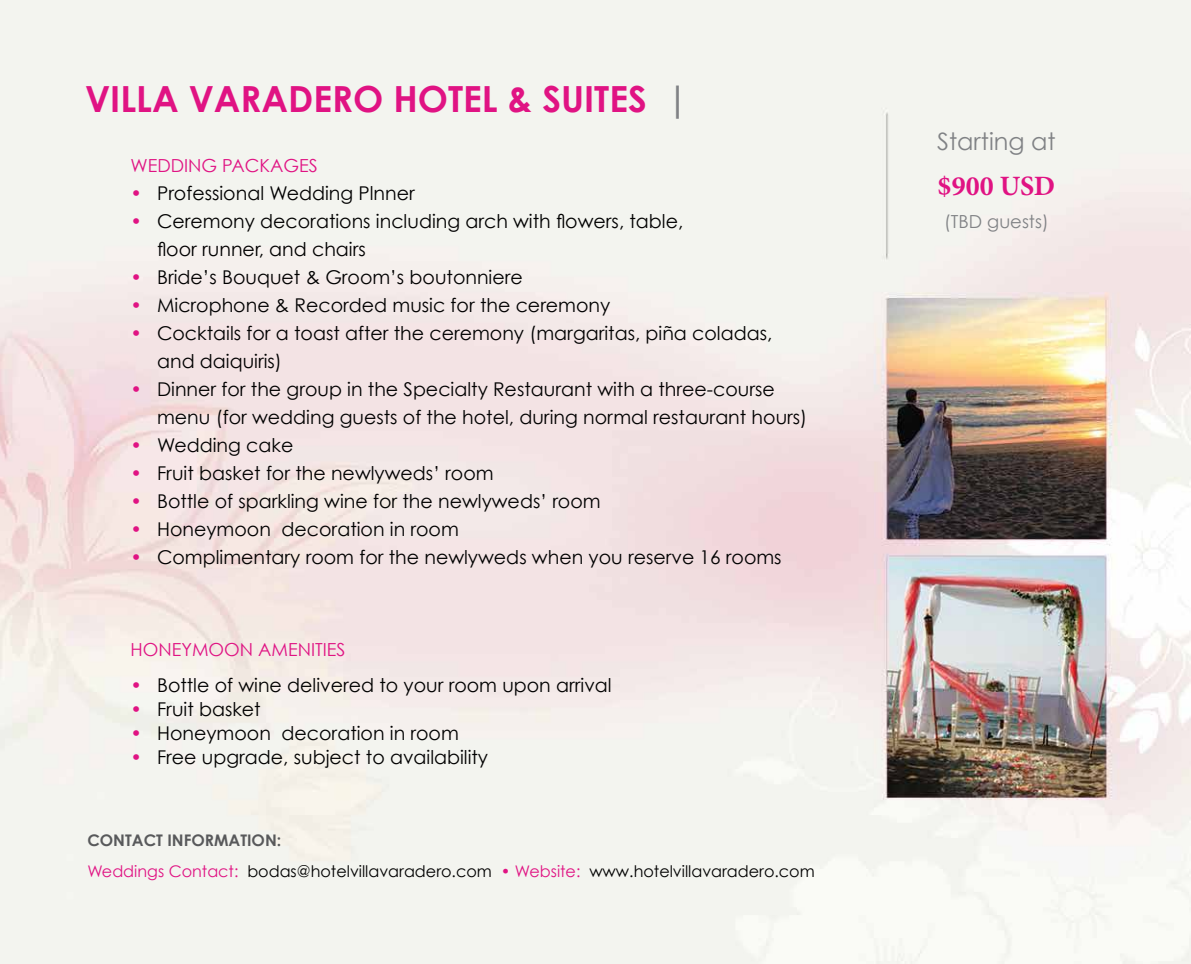
<style>
.page{position:relative;width:1191px;height:964px;background:#fff}
.page>*{position:absolute;margin:0;border:0;box-sizing:border-box;transform-origin:0 0}
.t1{font:700 36px "Century Gothic";color:#e01383}
.t2{font:700 28px "Minion Pro";color:#e01383}
.t3{font:24px "Century Gothic";color:#808285}
.t4{font:19px/28px "Century Gothic";color:#000}
.t5{font:18px "Century Gothic";color:#e01383}
.t6{font:18px "Century Gothic";color:#808285}
.t7{font:16px/30.6px "Century Gothic";color:#000}
.s1{color:#808285}
.s2{color:#e01383}
.s3{font-weight:700;color:#58595b}
</style>
<div class="page">
<img style="left:0;top:0;width:1191px;height:964px">
<h1 class="t1" style="left:85px;top:76px;width:605px">VILLA VARADERO HOTEL &amp; SUITES <span class="s1">|</span></h1>
<p class="t5" style="left:130px;top:155px;width:189px">WEDDING PACKAGES</p>
<p class="t4" style="left:130px;top:179px;width:286px"><span class="s2">•</span> Professional Wedding Plnner</p>
<p class="t4" style="left:157px;top:207px;width:528px;text-indent:-27px"><span class="s2">•</span> Ceremony decorations including arch with flowers, table, floor runner, and chairs</p>
<p class="t4" style="left:130px;top:263px;width:394px"><span class="s2">•</span> Bride’s Bouquet &amp; Groom’s boutonniere</p>
<p class="t4" style="left:130px;top:291px;width:481px"><span class="s2">•</span> Microphone &amp; Recorded music for the ceremony</p>
<p class="t4" style="left:157px;top:319px;width:617px;text-indent:-27px"><span class="s2">•</span> Cocktails for a toast after the ceremony (margaritas, piña coladas, and daiquiris)</p>
<p class="t4" style="left:157px;top:375px;width:652px;text-indent:-27px"><span class="s2">•</span> Dinner for the group in the Specialty Restaurant with a three-course menu (for wedding guests of the hotel, during normal restaurant hours)</p>
<p class="t4" style="left:130px;top:431px;width:164px"><span class="s2">•</span> Wedding cake</p>
<p class="t4" style="left:130px;top:459px;width:365px"><span class="s2">•</span> Fruit basket for the newlyweds’ room</p>
<p class="t4" style="left:130px;top:487px;width:472px"><span class="s2">•</span> Bottle of sparkling wine for the newlyweds’ room</p>
<p class="t4" style="left:130px;top:515px;width:330px"><span class="s2">•</span> Honeymoon decoration in room</p>
<p class="t4" style="left:130px;top:543px;width:653px"><span class="s2">•</span> Complimentary room for the newlyweds when you reserve 16 rooms</p>
<p class="t5" style="left:130px;top:639px;width:216px">HONEYMOON AMENITIES</p>
<p class="t4" style="left:130px;top:671px;width:483px"><span class="s2">•</span> Bottle of wine delivered to your room upon arrival</p>
<p class="t4" style="left:130px;top:694px;width:132px"><span class="s2">•</span> Fruit basket</p>
<p class="t4" style="left:130px;top:718px;width:330px"><span class="s2">•</span> Honeymoon decoration in room</p>
<p class="t4" style="left:130px;top:742px;width:359px"><span class="s2">•</span> Free upgrade, subject to availability</p>
<p class="t7" style="left:87px;top:825px;width:729px"><span class="s3">CONTACT INFORMATION:<br></span><span class="s2">Weddings Contact:</span> bodas@hotelvillavaradero.com <span class="s2">• Website:</span> www.hotelvillavaradero.com</p>
<p class="t3" style="left:937px;top:127px;width:120px">Starting at</p>
<h2 class="t2" style="left:937px;top:166px;width:119px">$900 USD</h2>
<p class="t6" style="left:944px;top:210px;width:106px">(TBD guests)</p>
</div>
